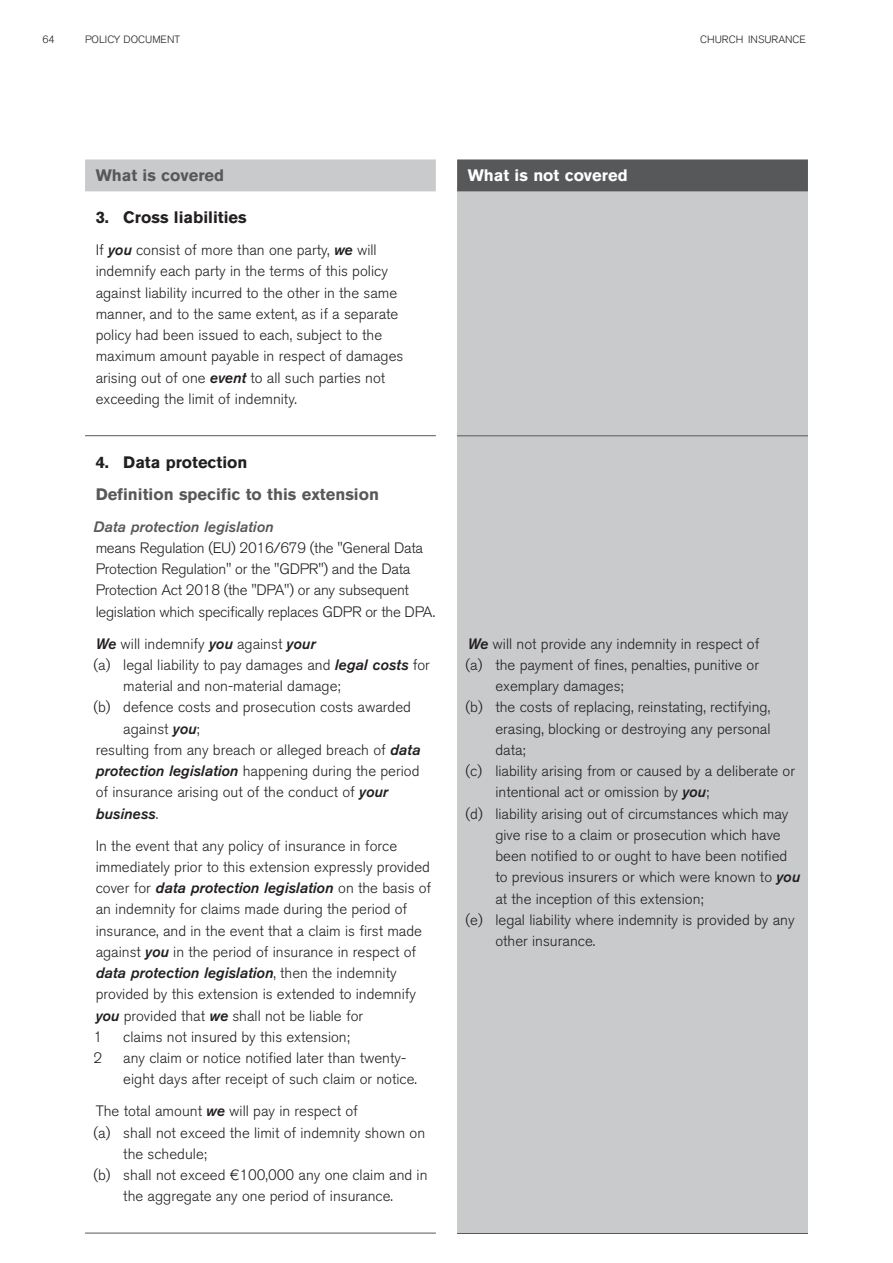
<style>
.page{position:relative;width:893px;height:1263px;background:#fff}
.page>*{position:absolute;margin:0;border:0;box-sizing:border-box;transform-origin:0 0}
.t1{font:700 16.5px "Akzidenz Grotesk BQ";color:#57585a}
.t2{font:700 16.5px "Akzidenz Grotesk BQ";color:#231f20}
.t3{font:700 16.5px "Akzidenz Grotesk BQ";color:#fff}
.t4{font:300 15px/21.3px "Akzidenz Grotesk BQ";color:#231f20}
.t5{font:italic 15px "Akzidenz Grotesk BQ Med";color:#231f20}
.t6{font:italic 15px "Akzidenz Grotesk BQ Med";color:#57585a}
.t7{font:300 10.5px "Akzidenz Grotesk BQ";color:#231f20}
.s1{font-family:"Akzidenz Grotesk BQ Med";font-weight:400;font-style:italic}
.s2{font-family:"Akzidenz Grotesk BQ";font-weight:300;font-style:normal}
</style>
<div class="page">
<div style="left:457px;top:186px;width:351px;height:1046px;background:#c9cacc"></div>
<div style="left:85px;top:159px;width:351px;height:32px;background:#c9cacc"></div>
<hr style="left:85px;top:435px;width:351px;height:1px;background:#57585a">
<hr style="left:85px;top:1233px;width:351px;height:1px;background:#57585a">
<div style="left:457px;top:159px;width:351px;height:32px;background:#57585a"></div>
<hr style="left:457px;top:436px;width:351px;height:1px;background:#57585a">
<hr style="left:457px;top:1233px;width:351px;height:1px;background:#57585a">
<p class="t7" style="left:43px;top:35px;width:14px">64</p>
<p class="t7" style="left:85px;top:35px;width:97px">POLICY DOCUMENT</p>
<p class="t7" style="left:700px;top:35px;width:107px">CHURCH INSURANCE</p>
<p class="t1" style="left:96px;top:169px;width:130px">What is covered</p>
<p class="t2" style="left:96px;top:212px;width:153px">3. Cross liabilities</p>
<p class="t4" style="left:96px;top:241px;width:309px">If <span class="s1">you</span> consist of more than one party, <span class="s1">we</span> will indemnify each party in the terms of this policy against liability incurred to the other in the same manner, and to the same extent, as if a separate policy had been issued to each, subject to the maximum amount payable in respect of damages arising out of one <span class="s1">event</span> to all such parties not exceeding the limit of indemnity.</p>
<p class="t2" style="left:96px;top:456px;width:153px">4. Data protection</p>
<p class="t1" style="left:96px;top:488px;width:285px">Definition specific to this extension</p>
<p class="t6" style="left:94px;top:521px;width:181px">Data protection legislation</p>
<p class="t4" style="left:96px;top:539px;width:341px">means Regulation (EU) 2016/679 (the "General Data Protection Regulation" or the "GDPR") and the Data Protection Act 2018 (the "DPA") or any subsequent legislation which specifically replaces GDPR or the DPA.</p>
<p class="t4" style="left:96px;top:634px;width:221px"><span class="s1">We</span> will indemnify <span class="s1">you</span> against <span class="s1">your</span></p>
<p class="t4" style="left:94px;top:656px;width:338px">(a) legal liability to pay damages and <span class="s1">legal costs</span> for</p>
<p class="t4" style="left:123px;top:677px;width:219px">material and non-material damage;</p>
<p class="t4" style="left:94px;top:698px;width:319px">(b) defence costs and prosecution costs awarded</p>
<p class="t4" style="left:123px;top:719px;width:78px">against <span class="s1">you</span>;</p>
<p class="t4" style="left:96px;top:741px;width:326px">resulting from any breach or alleged breach of <span class="s1">data</span></p>
<p class="t4" style="left:96px;top:762px;width:325px"><span class="s1">protection legislation</span> happening during the period</p>
<p class="t4" style="left:96px;top:783px;width:294px">of insurance arising out of the conduct of <span class="s1">your</span></p>
<p class="t5" style="left:96px;top:808px;width:64px">business<span class="s2">.</span></p>
<p class="t4" style="left:96px;top:836px;width:336px">In the event that any policy of insurance in force immediately prior to this extension expressly provided</p>
<p class="t5" style="left:96px;top:882px;width:337px"><span class="s2">cover for</span> data protection legislation <span class="s2">on the basis of</span></p>
<p class="t4" style="left:96px;top:900px;width:328px">an indemnity for claims made during the period of insurance, and in the event that a claim is first made against <span class="s1">you</span> in the period of insurance in respect of</p>
<p class="t5" style="left:96px;top:967px;width:302px">data protection legislation<span class="s2">, then the indemnity</span></p>
<p class="t4" style="left:94px;top:985px;width:324px">provided by this extension is extended to indemnify <span class="s1">you</span> provided that <span class="s1">we</span> shall not be liable for<br>1</p>
<p class="t4" style="left:123px;top:1028px;width:228px">claims not insured by this extension;</p>
<p class="t4" style="left:94px;top:1049px;width:10px">2</p>
<p class="t4" style="left:123px;top:1049px;width:295px">any claim or notice notified later than twenty&shy;eight days after receipt of such claim or notice.</p>
<p class="t4" style="left:96px;top:1102px;width:264px">The total amount <span class="s1">we</span> will pay in respect of</p>
<p class="t4" style="left:94px;top:1123px;width:333px">(a) shall not exceed the limit of indemnity shown on</p>
<p class="t4" style="left:123px;top:1145px;width:85px">the schedule;</p>
<p class="t4" style="left:94px;top:1166px;width:335px">(b) shall not exceed €100,000 any one claim and in</p>
<p class="t4" style="left:123px;top:1187px;width:271px">the aggregate any one period of insurance.</p>
<p class="t3" style="left:468px;top:169px;width:161px">What is not covered</p>
<p class="t4" style="left:468px;top:634px;width:293px"><span class="s1">We</span> will not provide any indemnity in respect of</p>
<p class="t4" style="left:466px;top:656px;width:295px">(a) the payment of fines, penalties, punitive or</p>
<p class="t4" style="left:495px;top:677px;width:130px">exemplary damages;</p>
<p class="t4" style="left:466px;top:698px;width:306px">(b) the costs of replacing, reinstating, rectifying,</p>
<p class="t4" style="left:495px;top:719px;width:277px">erasing, blocking or destroying any personal</p>
<p class="t4" style="left:495px;top:741px;width:32px">data;</p>
<p class="t4" style="left:466px;top:762px;width:331px">(c) liability arising from or caused by a deliberate or</p>
<p class="t4" style="left:495px;top:783px;width:215px">intentional act or omission by <span class="s1">you</span>;</p>
<p class="t4" style="left:466px;top:804px;width:324px">(d) liability arising out of circumstances which may</p>
<p class="t4" style="left:495px;top:826px;width:287px">give rise to a claim or prosecution which have</p>
<p class="t4" style="left:495px;top:847px;width:293px">been notified to or ought to have been notified</p>
<p class="t4" style="left:495px;top:868px;width:306px">to previous insurers or which were known to <span class="s1">you</span></p>
<p class="t4" style="left:495px;top:889px;width:210px">at the inception of this extension;</p>
<p class="t4" style="left:466px;top:911px;width:330px">(e) legal liability where indemnity is provided by any</p>
<p class="t4" style="left:495px;top:932px;width:101px">other insurance.</p>
</div>
